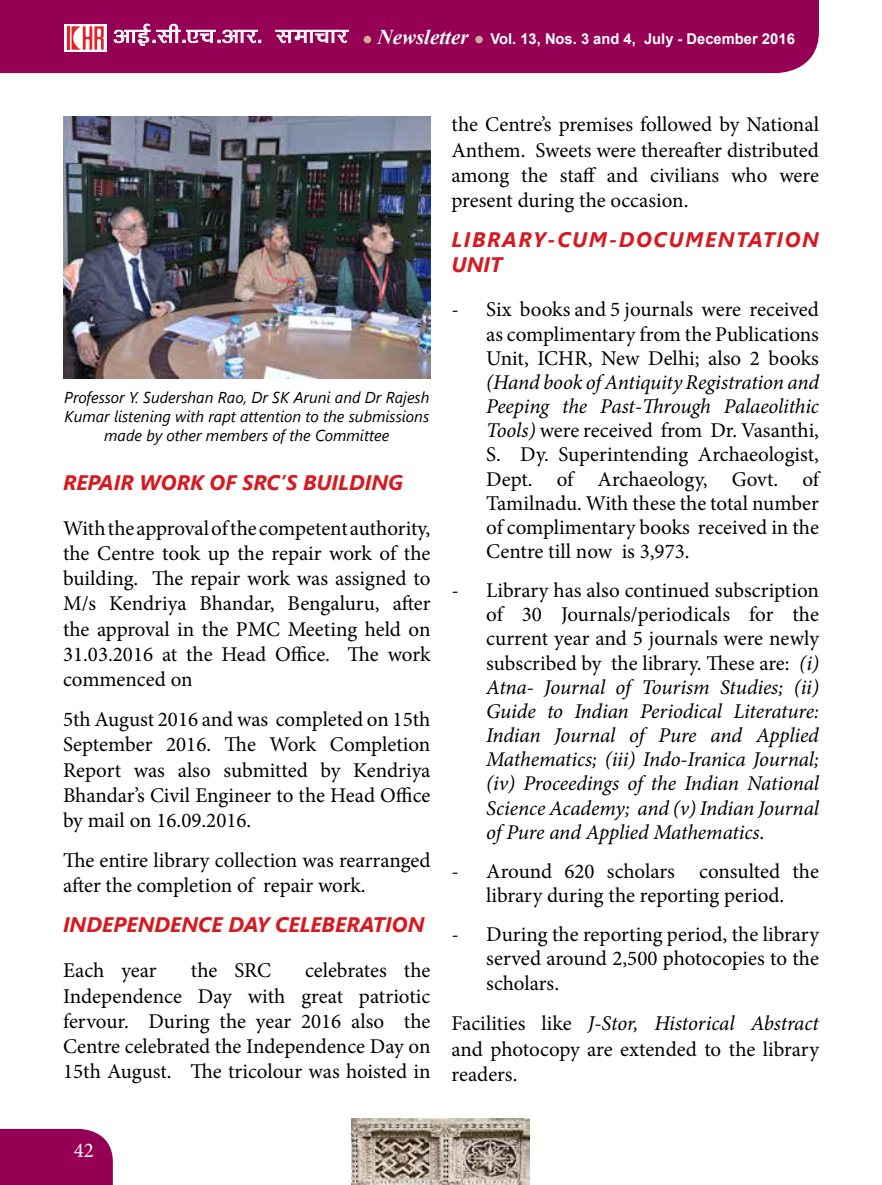
<style>
.page{position:relative;width:882px;height:1185px;background:#fff}
.page>*{position:absolute;margin:0;border:0;box-sizing:border-box;transform-origin:0 0}
.t1{font:22.75px "Kruti Dev 140";color:#fff}
.t2{font:21px/25.2px "Minion Pro";color:#000;text-align:justify}
.t3{font:italic 21px/24.2px "Minion Pro";letter-spacing:-.01em;color:#000;text-align:justify}
.t4{font:italic 700 21px "Segoe UI";color:#d71920}
.t5{font:italic 700 21px/25.2px "Segoe UI";letter-spacing:.075em;color:#d71920}
.t6{font:21px "Minion Pro";color:#fff}
.t7{font:italic 15.75px/18.9px "Segoe UI";color:#000;text-align:center}
.t8{font:700 14.88px "Arial";color:#fff}
.s1{font-family:"Times New Roman";font-style:italic;font-size:21px}
.s2{font-style:italic}
.s3{font-style:normal}
</style>
<div class="page">
<div style="left:0;top:1128px;width:113px;height:56px;background:#950054"></div>
<div style="left:0;top:0;width:819px;height:73px;background:#950054"></div>
<div style="left:64px;top:24px;width:43px;height:27px;background:#fff"></div>
<svg style="left:71px;top:26px;width:33px;height:24px"></svg>
<hr style="left:67px;top:26px;width:3px;height:23px;background:#ed1d24">
<svg style="left:114px;top:24px;width:147px;height:22px;background:#b04380"></svg>
<svg style="left:275px;top:30px;width:74px;height:13px"></svg>
<div style="left:475px;top:36px;width:8px;height:7px;background:#cca999;border-radius:50%"></div>
<div style="left:364px;top:36px;width:7px;height:7px;background:#cca999;border-radius:50%"></div>
<img style="left:351px;top:1118px;width:179px;height:66px">
<img style="left:64px;top:116px;width:366px;height:262px">
<p class="t1" style="left:113px;top:23px;width:235px">vkbZ-lh-,p-vkj- lekpkj</p>
<p class="t8" style="left:378px;top:29px;width:419px"><span class="s1">Newsletter</span> Vol. 13, Nos. 3 and 4, July - December 2016</p>
<p class="t7" style="left:64px;top:388px;width:367px">Professor Y. Sudershan Rao, Dr SK Aruni and Dr Rajesh<br>Kumar listening with rapt attention to the submissions made by other members of the Committee</p>
<p class="t4" style="left:63px;top:467px;width:342px">REPAIR WORK OF SRC’S BUILDING</p>
<p class="t2" style="left:63px;top:515px;width:369px">With the approval of the competent authority, the Centre took up the repair work of the building. The repair work was assigned to M/s Kendriya Bhandar, Bengaluru, after the approval in the PMC Meeting held on 31.03.2016 at the Head Office. The work commenced on</p>
<p class="t2" style="left:63px;top:707px;width:369px">5th August 2016 and was completed on 15th September 2016. The Work Completion Report was also submitted by Kendriya Bhandar’s Civil Engineer to the Head Office by mail on 16.09.2016.</p>
<p class="t2" style="left:63px;top:847px;width:369px">The entire library collection was rearranged after the completion of repair work.</p>
<p class="t4" style="left:63px;top:909px;width:363px">INDEPENDENCE DAY CELEBERATION</p>
<p class="t2" style="left:63px;top:958px;width:95px">Each year</p>
<p class="t2" style="left:191px;top:958px;width:82px">the SRC</p>
<p class="t2" style="left:63px;top:958px;width:369px;text-indent:242px">celebrates the Independence Day with great patriotic fervour. During the year 2016 also the Centre celebrated the Independence Day on 15th August. The tricolour was hoisted in</p>
<p class="t2" style="left:452px;top:112px;width:369px">the Centre’s premises followed by National Anthem. Sweets were thereafter distributed among the staff and civilians who were present during the occasion.</p>
<p class="t5" style="left:452px;top:226px;width:369px">LIBRARY-CUM-DOCUMENTATION<br>UNIT</p>
<p class="t2" style="left:486px;top:298px;width:334px;line-height:24.2px;text-indent:-35px">- Six books and 5 journals were received as complimentary from the Publications Unit, ICHR, New Delhi; also 2 books</p>
<p class="t2" style="left:486px;top:370px;width:334px;line-height:24.2px"><span class="s2">(Hand book of Antiquity Registration and Peeping the Past-Through Palaeolithic Tools)</span> were received from Dr. Vasanthi, S. Dy. Superintending Archaeologist, Dept. of Archaeology, Govt. of Tamilnadu. With these the total number of complimentary books received in the Centre till now is 3,973.</p>
<p class="t3" style="left:486px;top:578px;width:334px;text-indent:-35px"><span class="s3">- Library has also continued subscription of 30 Journals/periodicals for the current year and 5 journals were newly subscribed by the library. These are:</span> (i)<br>Atna- Journal of Tourism Studies; (ii)<br>Guide to Indian Periodical Literature:<br>Indian Journal of Pure and Applied Mathematics; (iii) Indo-Iranica Journal; (iv) Proceedings of the Indian National Science Academy; and (v) Indian Journal of Pure and Applied Mathematics<span class="s3">.</span></p>
<p class="t2" style="left:452px;top:859px;width:369px;line-height:24.2px;text-align:center">- Around 620 scholars consulted the library during the reporting period.</p>
<p class="t2" style="left:486px;top:922px;width:334px;line-height:24.7px;text-indent:-35px">- During the reporting period, the library served around 2,500 photocopies to the scholars.</p>
<p class="t2" style="left:452px;top:1011px;width:369px">Facilities like <span class="s2">J-Stor, Historical Abstract </span>and photocopy are extended to the library readers.</p>
<p class="t6" style="left:74px;top:1136px;width:22px">42</p>
</div>
